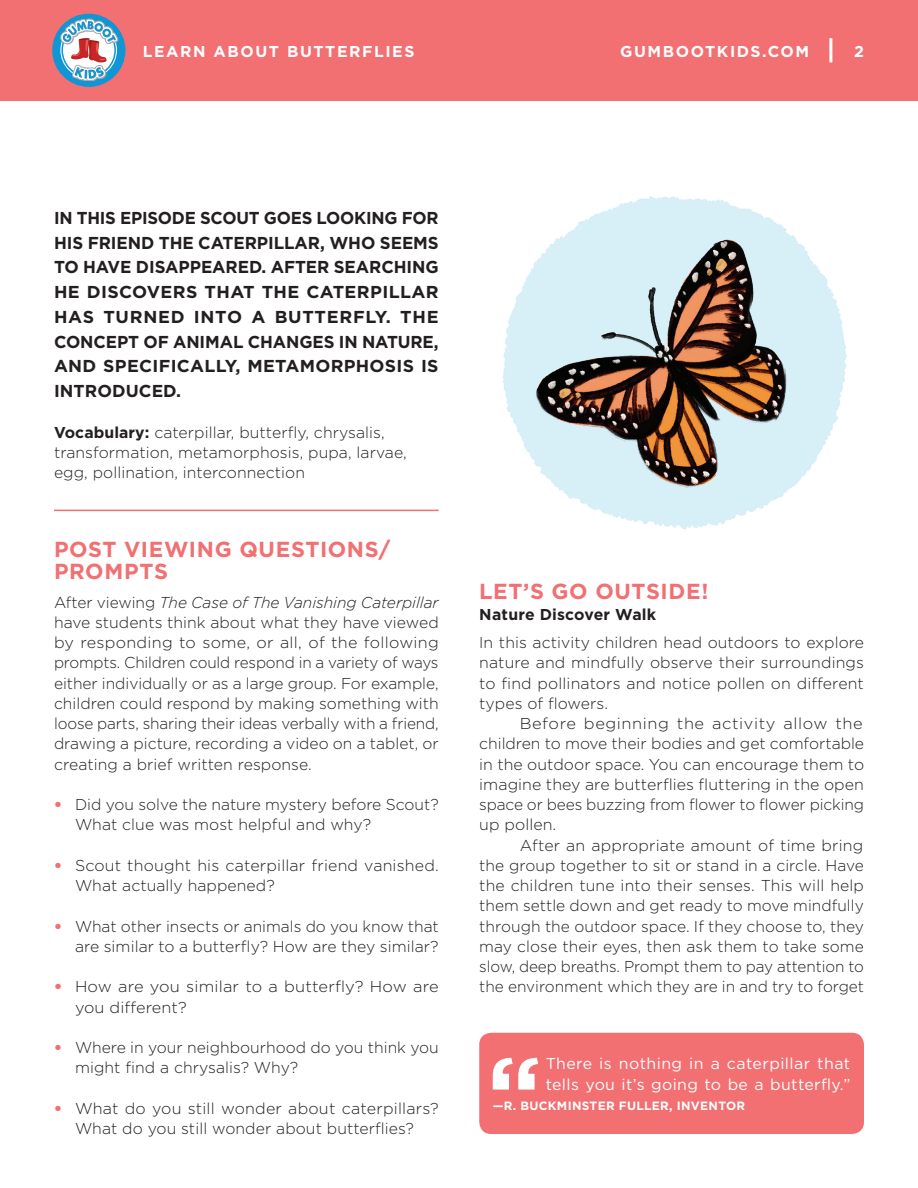
<style>
.page{position:relative;width:918px;height:1188px;background:#fff}
.page>*{position:absolute;margin:0;border:0;box-sizing:border-box;transform-origin:0 0}
.t1{font:700 21.75px/21.8px "Gotham";letter-spacing:.03em;color:#f26f72}
.t2{font:700 17.25px/24.8px "Gotham";letter-spacing:.015em;color:#231f20;text-align:justify}
.t3{font:300 15.75px/20.2px "Gotham";letter-spacing:.005em;color:#231f20}
.t4{font:300 15.75px/20.2px "Gotham";letter-spacing:.005em;color:#231f20;scale:1.04 1}
.t5{font:15.75px/20.2px "Gotham";letter-spacing:.02em;color:#fff}
.t6{font:700 15.75px "Gotham";letter-spacing:.1em;color:#fff}
.t7{font:700 15.75px "Gotham";letter-spacing:.015em;color:#231f20}
.t8{font:700 12px "Gotham";letter-spacing:.025em;color:#fff}
.s1{font-weight:700}
.s2{font-style:italic}
.s3{font-weight:900;color:#f26f72}
</style>
<div class="page">
<div style="left:0;top:0;width:918px;height:101px;background:#f26f72"></div>
<hr style="left:829px;top:38px;width:3px;height:24px;background:#fff">
<div style="left:52px;top:14px;width:73px;height:73px;background:#1095d5;border-radius:50%"></div>
<svg style="left:60px;top:19px;width:59px;height:62px"></svg>
<hr style="left:54px;top:510px;width:385px;height:1px;background:#f26f72">
<img style="left:502px;top:196px;width:345px;height:333px">
<img style="left:536px;top:237px;width:251px;height:251px">
<div style="left:479px;top:1033px;width:385px;height:101px;background:#f26f72;border-radius:12px"></div>
<svg style="left:493px;top:1058px;width:45px;height:32px"></svg>
<p class="t6" style="left:143px;top:41px;width:273px">LEARN ABOUT BUTTERFLIES</p>
<p class="t6" style="left:620px;top:41px;width:191px">GUMBOOTKIDS.COM</p>
<p class="t6" style="left:854px;top:41px;width:11px">2</p>
<p class="t2" style="left:54px;top:205px;width:386px">IN THIS EPISODE SCOUT GOES LOOKING FOR HIS FRIEND THE CATERPILLAR, WHO SEEMS TO HAVE DISAPPEARED. AFTER SEARCHING HE DISCOVERS THAT THE CATERPILLAR HAS TURNED INTO A BUTTERFLY. THE CONCEPT OF ANIMAL CHANGES IN NATURE, AND SPECIFICALLY, METAMORPHOSIS IS INTRODUCED.</p>
<p class="t3" style="left:54px;top:422px;width:354px"><span class="s1">Vocabulary:</span> caterpillar, butterfly, chrysalis, transformation, metamorphosis, pupa, larvae, egg, pollination, interconnection</p>
<h1 class="t1" style="left:54px;top:539px;width:338px">POST VIEWING QUESTIONS/<br>PROMPTS</h1>
<p class="t3" style="left:54px;top:592px;width:386px;text-align:justify">After viewing <span class="s2">The Case of The Vanishing Caterpillar </span>have students think about what they have viewed by responding to some, or all, of the following prompts. Children could respond in a variety of ways either individually or as a large group. For example, children could respond by making something with loose parts, sharing their ideas verbally with a friend, drawing a picture, recording a video on a tablet, or creating a brief written response.</p>
<p class="t3" style="left:75px;top:794px;width:365px;text-indent:-21px"><span class="s3">•</span> Did you solve the nature mystery before Scout?<br>What clue was most helpful and why?</p>
<p class="t3" style="left:75px;top:855px;width:365px;text-indent:-21px"><span class="s3">•</span> Scout thought his caterpillar friend vanished.<br>What actually happened?</p>
<p class="t3" style="left:54px;top:916px;width:386px;text-align:right"><span class="s3">•</span> What other insects or animals do you know that are similar to a butterfly? How are they similar?</p>
<p class="t4" style="left:75px;top:976px;width:351px;text-indent:-21px"><span class="s3">•</span> How are you similar to a butterfly? How are you different?</p>
<p class="t3" style="left:75px;top:1037px;width:365px;text-indent:-21px"><span class="s3">•</span> Where in your neighbourhood do you think you might find a chrysalis? Why?</p>
<p class="t3" style="left:54px;top:1098px;width:386px;text-align:center"><span class="s3">•</span> What do you still wonder about caterpillars?<br>What do you still wonder about butterflies?</p>
<h1 class="t1" style="left:479px;top:581px;width:231px">LET’S GO OUTSIDE!</h1>
<p class="t7" style="left:479px;top:603px;width:179px">Nature Discover Walk</p>
<p class="t3" style="left:479px;top:632px;width:386px;text-align:justify">In this activity children head outdoors to explore nature and mindfully observe their surroundings to find pollinators and notice pollen on different types of flowers.</p>
<p class="t4" style="left:479px;top:713px;width:372px;text-align:justify;text-indent:41px">Before beginning the activity allow the children to move their bodies and get comfortable in the outdoor space. You can encourage them to imagine they are butterflies fluttering in the open space or bees buzzing from flower to flower picking up pollen.</p>
<p class="t3" style="left:479px;top:834px;width:386px;text-align:justify;text-indent:41px">After an appropriate amount of time bring the group together to sit or stand in a circle. Have the children tune into their senses. This will help them settle down and get ready to move mindfully through the outdoor space. If they choose to, they may close their eyes, then ask them to take some slow, deep breaths. Prompt them to pay attention to the environment which they are in and try to forget</p>
<p class="t5" style="left:546px;top:1053px;width:306px">There is nothing in a caterpillar that tells you it’s going to be a butterfly.”</p>
<p class="t8" style="left:493px;top:1098px;width:254px">—R. BUCKMINSTER FULLER, INVENTOR</p>
</div>
